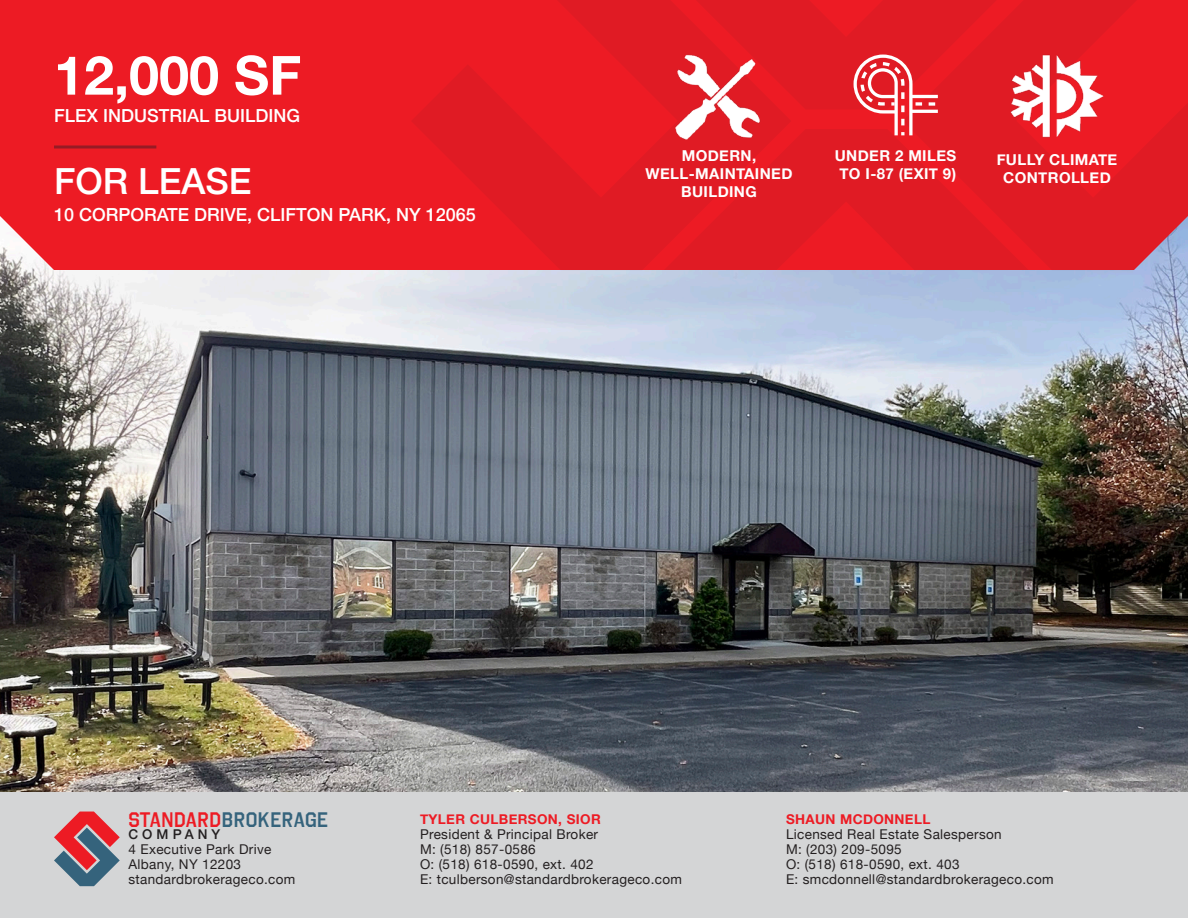
<style>
.page{position:relative;width:1188px;height:918px;background:#fff}
.page>*{position:absolute;margin:0;border:0;box-sizing:border-box;transform-origin:0 0}
.t1{font:700 54px "Helvetica Neue";color:#fff}
.t2{font:500 36px "Helvetica Neue";color:#fff}
.t3{font:21px "Octin College Sb";letter-spacing:.025em;color:#35637c}
.t4{font:500 18px "Helvetica Neue";color:#fff}
.t5{font:700 15px/18px "Helvetica Neue";letter-spacing:.025em;color:#fff;text-align:center}
.t6{font:13.5px "Helvetica Neue";letter-spacing:.025em;color:#231f20}
.Subhead{font:700 13.5px "Helvetica Neue";letter-spacing:.025em;color:#ed1b24}
.t7{font:500 13.5px "Helvetica Neue";letter-spacing:.3em;color:#231f20}
.s1{color:#ed1b24}
</style>
<div class="page">
<img style="left:0;top:270px;width:1188px;height:522px">
<div style="left:0;top:0;width:411px;height:270px;background:#ed1b24"></div>
<div style="left:0;top:792px;width:1188px;height:126px;background:#d4d5d6"></div>
<svg style="left:54px;top:812px;width:66px;height:74px"></svg>
<svg style="left:1029px;top:0;width:159px;height:270px;background:#e2212b"></svg>
<svg style="left:791px;top:139px;width:238px;height:131px;background:#e31b24"></svg>
<svg style="left:411px;top:0;width:380px;height:270px;background:#e61b24"></svg>
<img style="left:1010px;top:54px;width:94px;height:88px">
<hr style="left:54px;top:146px;width:102px;height:2px;background:#971b24">
<img style="left:664px;top:139px;width:113px;height:7px">
<svg style="left:656px;top:0;width:380px;height:139px;background:#e52f37"></svg>
<p class="t1" style="left:54px;top:33px;width:249px">12,000 SF</p>
<p class="t4" style="left:54px;top:101px;width:248px">FLEX INDUSTRIAL BUILDING</p>
<p class="t2" style="left:54px;top:152px;width:199px">FOR LEASE</p>
<p class="t4" style="left:54px;top:200px;width:423px">10 CORPORATE DRIVE, CLIFTON PARK, NY 12065</p>
<p class="t5" style="left:646px;top:147px;width:148px">MODERN,<br>WELL-MAINTAINED<br>BUILDING</p>
<p class="t5" style="left:835px;top:147px;width:123px">UNDER 2 MILES</p>
<p class="t5" style="left:839px;top:165px;width:118px">TO I-87 (EXIT 9)</p>
<p class="t5" style="left:997px;top:151px;width:122px">FULLY CLIMATE<br>CONTROLLED</p>
<p class="t3" style="left:129px;top:808px;width:201px"><span class="s1">STANDARD</span>BROKERAGE</p>
<p class="t7" style="left:129px;top:823px;width:93px">COMPANY</p>
<p class="t6" style="left:129px;top:839px;width:144px">4 Executive Park Drive</p>
<p class="t6" style="left:129px;top:854px;width:114px">Albany, NY 12203</p>
<p class="t6" style="left:129px;top:869px;width:168px">standardbrokerageco.com</p>
<p class="Subhead" style="left:420px;top:809px;width:182px">TYLER CULBERSON, SIOR</p>
<p class="t6" style="left:420px;top:825px;width:180px">President &amp; Principal Broker</p>
<p class="t6" style="left:420px;top:840px;width:117px">M: (518) 857-0586</p>
<p class="t6" style="left:420px;top:855px;width:175px">O: (518) 618-0590, ext. 402</p>
<p class="t6" style="left:420px;top:870px;width:264px">E: tculberson@standardbrokerageco.com</p>
<p class="Subhead" style="left:786px;top:809px;width:146px">SHAUN MCDONNELL</p>
<p class="t6" style="left:786px;top:825px;width:217px">Licensed Real Estate Salesperson</p>
<p class="t6" style="left:786px;top:840px;width:117px">M: (203) 209-5095</p>
<p class="t6" style="left:786px;top:855px;width:175px">O: (518) 618-0590, ext. 403</p>
<p class="t6" style="left:786px;top:870px;width:269px">E: smcdonnell@standardbrokerageco.com</p>
</div>
